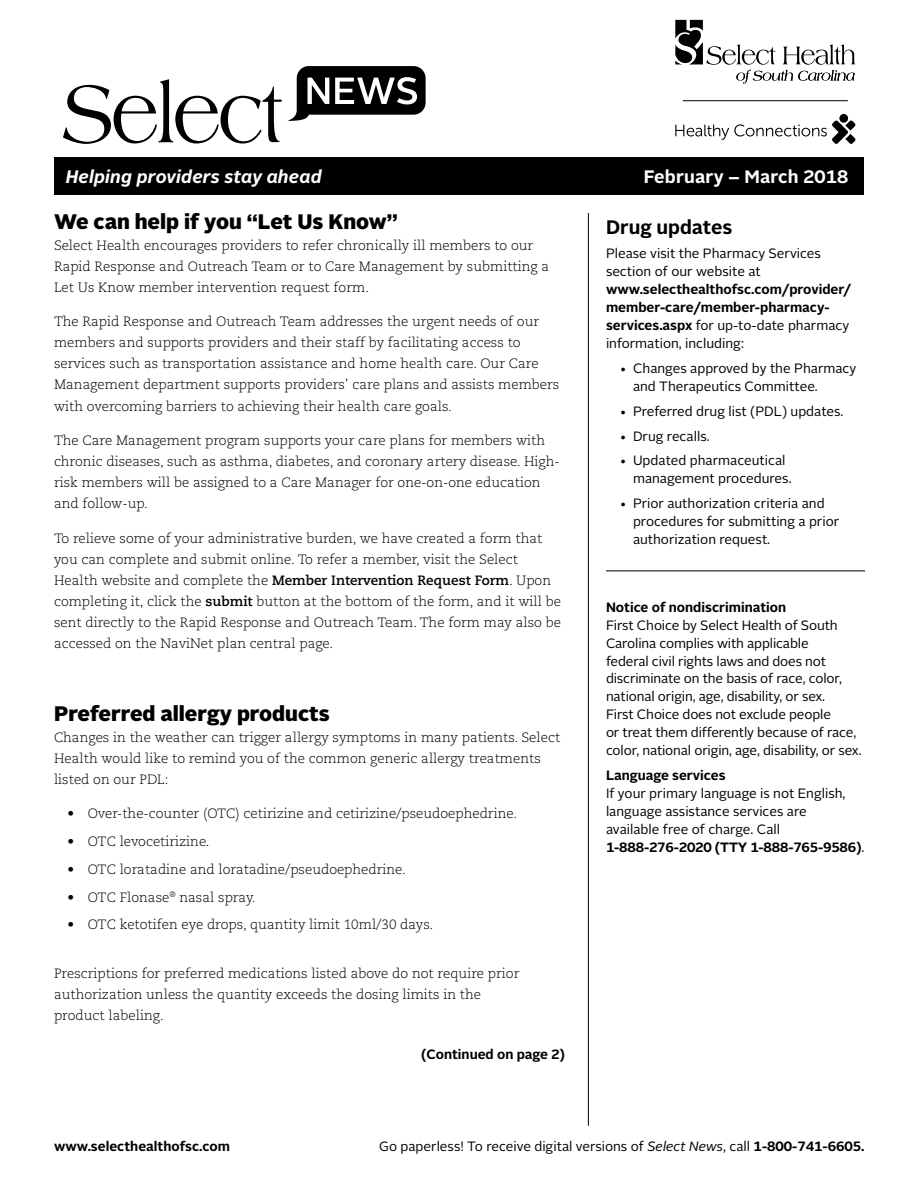
<style>
.page{position:relative;width:918px;height:1188px;background:#fff}
.page>*{position:absolute;margin:0;border:0;box-sizing:border-box;transform-origin:0 0}
.t1{font:900 21px "Alright Sans";color:#000}
.t2{font:700 19.5px "Alright Sans";color:#000}
.t3{font:italic 700 18px "Alright Sans";letter-spacing:.01em;color:#fff}
.t4{font:700 18px "Alright Sans";letter-spacing:.01em;color:#fff}
.t5{font:300 13.5px/21px "Caecilia LT Std";color:#000}
.t6{font:13.5px/18px "Alright Sans";letter-spacing:-.005em;color:#000}
.t7{font:700 13.5px/18px "Alright Sans";color:#000}
.s1{font-weight:700}
.s2{font-weight:400}
.s3{font-style:italic}
</style>
<div class="page">
<div style="left:54px;top:158px;width:810px;height:37px;background:#000"></div>
<svg style="left:63px;top:66px;width:363px;height:78px"></svg>
<hr style="left:588px;top:213px;width:1px;height:913px;background:#000">
<hr style="left:606px;top:571px;width:259px;height:1px;background:#000">
<svg style="left:675px;top:20px;width:180px;height:63px"></svg>
<div style="left:839px;top:114px;width:9px;height:9px;background:#000;border-radius:50%"></div>
<svg style="left:675px;top:120px;width:180px;height:24px"></svg>
<hr style="left:683px;top:100px;width:165px;height:1px;background:#000">
<h3 class="t3" style="left:66px;top:164px;width:257px">Helping providers stay ahead</h3>
<h3 class="t4" style="left:644px;top:164px;width:206px">February – March 2018</h3>
<h1 class="t1" style="left:54px;top:207px;width:345px">We can help if you “Let Us Know”</h1>
<p class="t5" style="left:54px;top:235px;width:497px">Select Health encourages providers to refer chronically ill members to our<br>Rapid Response and Outreach Team or to Care Management by submitting a<br>Let Us Know member intervention request form.</p>
<p class="t5" style="left:54px;top:312px;width:507px">The Rapid Response and Outreach Team addresses the urgent needs of our members and supports providers and their staff by facilitating access to services such as transportation assistance and home health care. Our Care Management department supports providers’ care plans and assists members with overcoming barriers to achieving their health care goals.</p>
<p class="t5" style="left:54px;top:430px;width:507px">The Care Management program supports your care plans for members with chronic diseases, such as asthma, diabetes, and coronary artery disease. High&shy;risk members will be assigned to a Care Manager for one-on-one education and follow-up.</p>
<p class="t5" style="left:54px;top:528px;width:509px">To relieve some of your administrative burden, we have created a form that you can complete and submit online. To refer a member, visit the Select Health website and complete the <span class="s1">Member Intervention Request Form</span>. Upon completing it, click the <span class="s1">submit</span> button at the bottom of the form, and it will be sent directly to the Rapid Response and Outreach Team. The form may also be accessed on the NaviNet plan central page.</p>
<h2 class="t2" style="left:606px;top:213px;width:128px">Drug updates</h2>
<p class="t6" style="left:606px;top:245px;width:216px">Please visit the Pharmacy Services section of our website at</p>
<p class="t7" style="left:606px;top:281px;width:247px">www.selecthealthofsc.com/provider/ member-care/member-pharmacy&shy;services.aspx <span class="s2">for up-to-date pharmacy information, including:</span></p>
<p class="t6" style="left:633px;top:360px;width:225px;text-indent:-14px">• Changes approved by the Pharmacy and Therapeutics Committee.</p>
<p class="t6" style="left:620px;top:402px;width:226px">• Preferred drug list (PDL) updates.</p>
<p class="t6" style="left:620px;top:427px;width:92px">• Drug recalls.</p>
<p class="t6" style="left:633px;top:452px;width:160px;text-indent:-14px">• Updated pharmaceutical management procedures.</p>
<p class="t6" style="left:633px;top:495px;width:208px;text-indent:-14px">• Prior authorization criteria and procedures for submitting a prior authorization request.</p>
<p class="t7" style="left:606px;top:598px;width:182px">Notice of nondiscrimination</p>
<p class="t6" style="left:606px;top:616px;width:257px">First Choice by Select Health of South Carolina complies with applicable<br>federal civil rights laws and does not discriminate on the basis of race, color, national origin, age, disability, or sex.<br>First Choice does not exclude people<br>or treat them differently because of race, color, national origin, age, disability, or sex.</p>
<p class="t7" style="left:606px;top:767px;width:121px">Language services</p>
<p class="t6" style="left:606px;top:785px;width:260px">If your primary language is not English, language assistance services are<br>available free of charge. Call <span class="s1">1-888-276-2020 (TTY 1-888-765-9586)</span>.</p>
<h1 class="t1" style="left:54px;top:699px;width:277px">Preferred allergy products</h1>
<p class="t5" style="left:54px;top:727px;width:508px">Changes in the weather can trigger allergy symptoms in many patients. Select<br>Health would like to remind you of the common generic allergy treatments listed on our PDL:</p>
<p class="t5" style="left:68px;top:804px;width:451px">• Over-the-counter (OTC) cetirizine and cetirizine/pseudoephedrine.</p>
<p class="t5" style="left:68px;top:831px;width:144px">• OTC levocetirizine.</p>
<p class="t5" style="left:68px;top:859px;width:340px">• OTC loratadine and loratadine/pseudoephedrine.</p>
<p class="t5" style="left:68px;top:887px;width:190px">• OTC Flonase<sup>®</sup> nasal spray.</p>
<p class="t5" style="left:68px;top:915px;width:367px">• OTC ketotifen eye drops, quantity limit 10ml/30 days.</p>
<p class="t5" style="left:54px;top:963px;width:467px">Prescriptions for preferred medications listed above do not require prior authorization unless the quantity exceeds the dosing limits in the product labeling.</p>
<p class="t7" style="left:421px;top:1045px;width:145px">(Continued on page 2)</p>
<p class="t7" style="left:54px;top:1137px;width:177px">www.selecthealthofsc.com</p>
<p class="t6" style="left:379px;top:1137px;width:487px">Go paperless! To receive digital versions of <span class="s3">Select News</span>, call <span class="s1">1-800-741-6605.</span></p>
</div>
